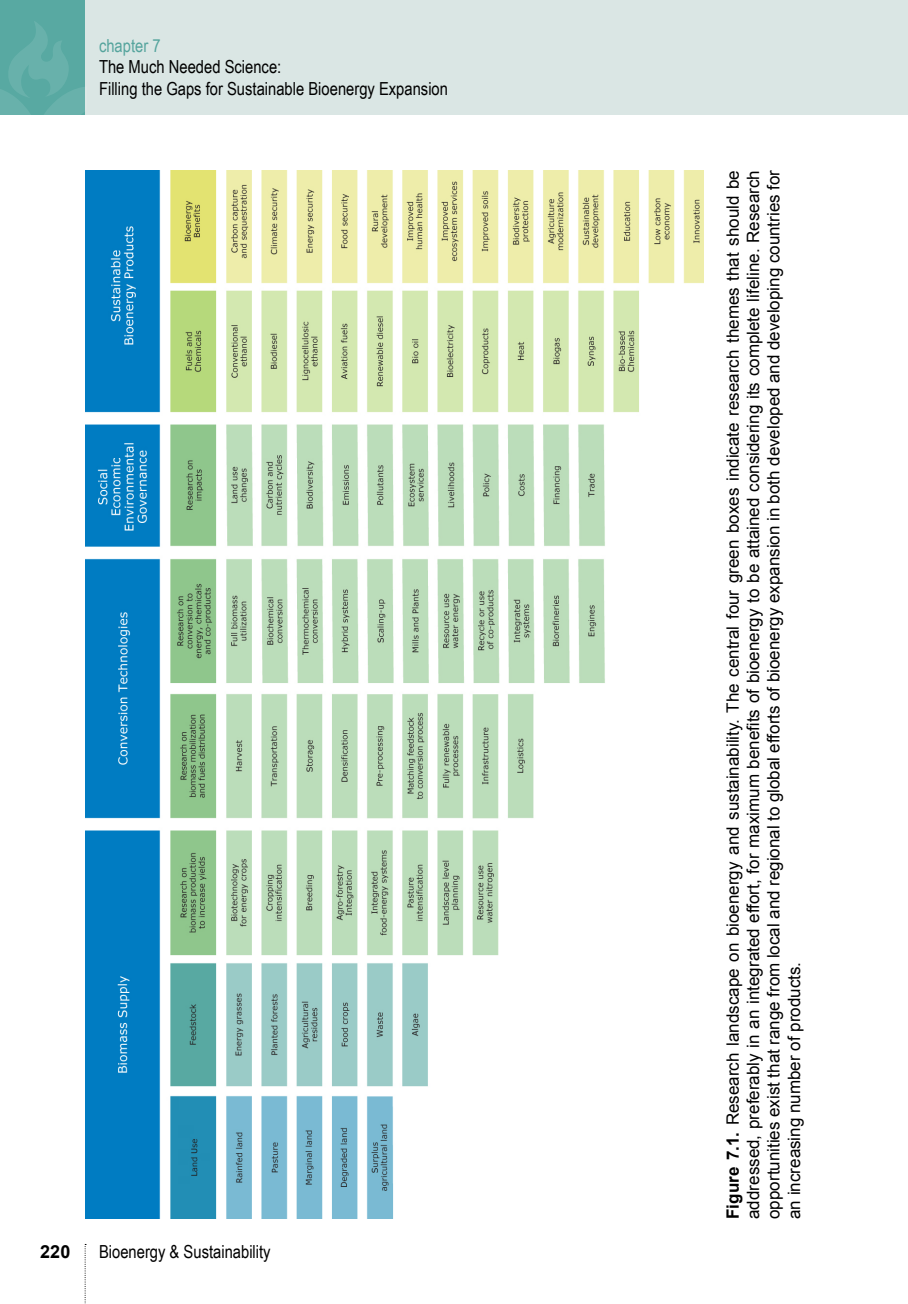
<style>
.page{position:relative;width:908px;height:1304px;background:#fff}
.page>*{position:absolute;margin:0;border:0;box-sizing:border-box;transform-origin:0 0}
.t1{font:18px/21.6px "Arial Narrow";color:#000}
.t2{font:18px "Arial Narrow";color:#55a49d}
.t3{font:700 18px "Arial";color:#000}
.t4{font:17px/20.4px "Arial";color:#000;text-align:justify}
.s1{font-weight:700}
</style>
<div class="page">
<div style="left:85px;top:0;width:822px;height:115px;background:#dae6e4"></div>
<div style="left:0;top:0;width:84px;height:21px;background:#58a9a2"></div>
<svg style="left:0;top:21px;width:85px;height:94px;background:#5eaca5"></svg>
<svg style="left:85px;top:1244px;width:1px;height:60px"></svg>
<img style="left:86px;top:170px;width:617px;height:1049px">
<p class="t2" style="left:99px;top:32px;width:63px">chapter 7</p>
<p class="t1" style="left:99px;top:55px;width:350px">The Much Needed Science:<br>Filling the Gaps for Sustainable Bioenergy Expansion</p>
<p class="t3" style="left:40px;top:1239px;width:32px">220</p>
<p class="t1" style="left:99px;top:1240px;width:173px">Bioenergy &amp; Sustainability</p>
<p class="t4" style="left:722px;top:1219px;width:1051px;rotate:-90deg"><span class="s1">Figure 7.1.</span> Research landscape on bioenergy and sustainability. The central four green boxes indicate research themes that should be addressed, preferably in an integrated effort, for maximum benefits of bioenergy to be attained considering its complete lifeline. Research opportunities exist that range from local and regional to global efforts of bioenergy expansion in both developed and developing countries for an increasing number of products.</p>
</div>
